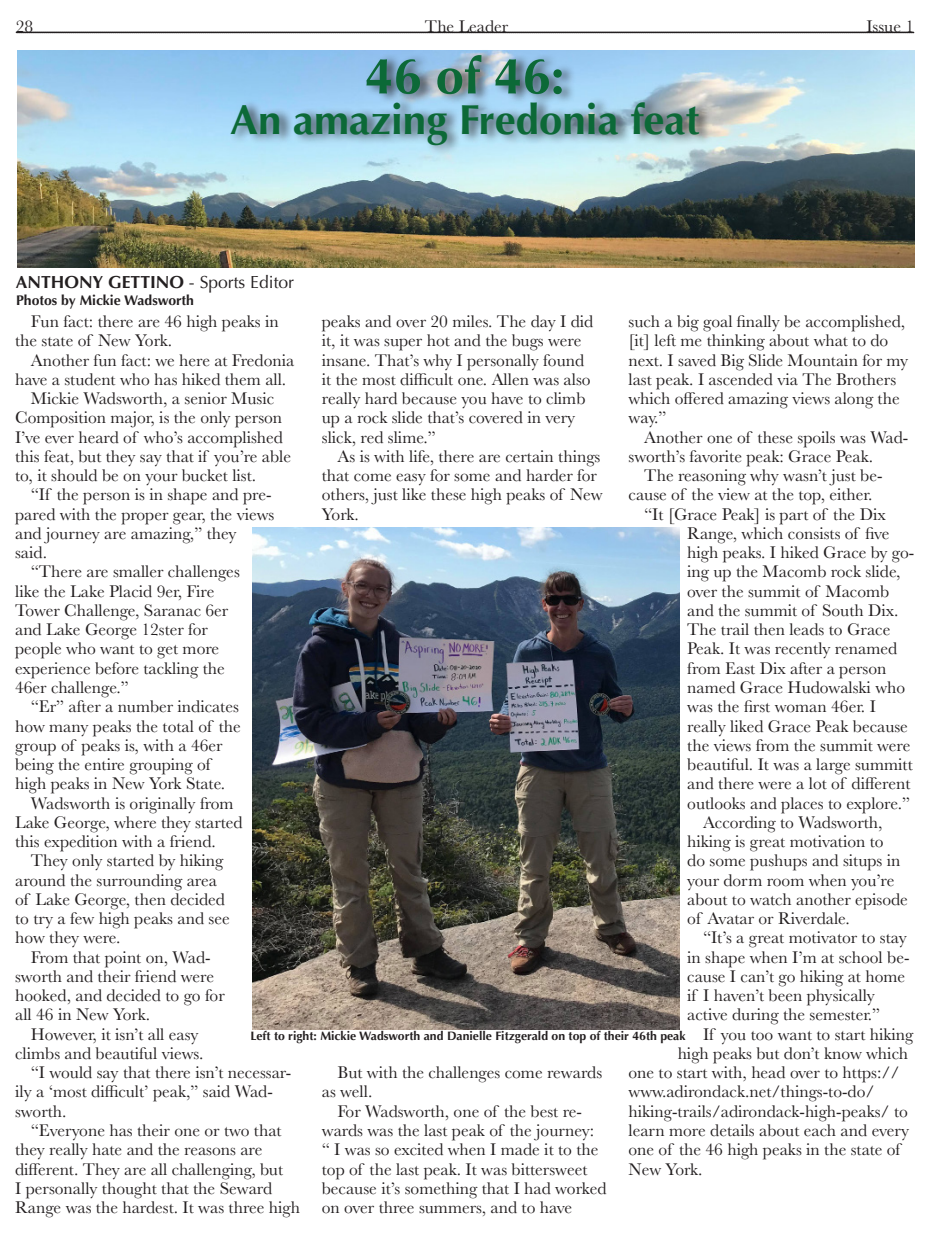
<style>
.page{position:relative;width:930px;height:1245px;background:#fff}
.page>*{position:absolute;margin:0;border:0;box-sizing:border-box;transform-origin:0 0}
.t1{font:700 50.75px "Optima";color:#0c6937}
.t2{font:700 42px "Optima";color:#0c6937}
.t3{font:17.5px/19.2px "Baskerville";color:#231f20}
.t4{font:700 17.5px "Optima";color:#231f20}
.t5{font:700 14px "Optima";color:#231f20}
.t6{font:700 12.25px "Optima";color:#231f20}
.s1{font-weight:400}
</style>
<div class="page">
<img style="left:18px;top:50px;width:896px;height:217px">
<svg style="left:15px;top:31px;width:899px;height:2px"></svg>
<div style="left:229px;top:49px;width:485px;height:107px;background:#231f20;opacity:.75"></div>
<img style="left:252px;top:528px;width:427px;height:500px">
<p class="t3" style="left:16px;top:17px;width:19px">28</p>
<p class="t3" style="left:425px;top:17px;width:85px">The Leader</p>
<p class="t3" style="left:866px;top:17px;width:49px">Issue 1</p>
<p class="t1" style="left:365px;top:47px;width:201px">46 of 46:</p>
<p class="t2" style="left:230px;top:95px;width:471px">An amazing Fredonia feat</p>
<p class="t4" style="left:16px;top:272px;width:280px">ANTHONY GETTINO <span class="s1">- Sports Editor</span></p>
<p class="t5" style="left:16px;top:292px;width:179px">Photos by Mickie Wadsworth</p>
<p class="t3" style="left:15px;top:312px;width:265px;text-indent:16px">Fun fact: there are 46 high peaks in the state of New York.</p>
<p class="t3" style="left:15px;top:350px;width:280px;text-indent:16px">Another fun fact: we here at Fredonia have a student who has hiked them all.</p>
<p class="t3" style="left:15px;top:389px;width:277px;text-indent:16px">Mickie Wadsworth, a senior Music Composition major, is the only person I’ve ever heard of who’s accomplished this feat, but they say that if you’re able to, it should be on your bucket list.</p>
<p class="t3" style="left:15px;top:485px;width:261px;text-indent:16px">“If the person is in shape and pre&shy;pared with the proper gear, the views and journey are amazing,” they<br>said.</p>
<p class="t3" style="left:15px;top:562px;width:226px;text-indent:16px">“There are smaller challenges like the Lake Placid 9er, Fire<br>Tower Challenge, Saranac 6er and Lake George 12ster for people who want to get more experience before tackling the<br>46er challenge.”</p>
<p class="t3" style="left:15px;top:697px;width:227px;text-indent:16px">“Er” after a number indicates how many peaks the total of the group of peaks is, with a 46er being the entire grouping of high peaks in New York State.</p>
<p class="t3" style="left:15px;top:793px;width:229px;text-indent:16px">Wadsworth is originally from<br>Lake George, where they started this expedition with a friend.</p>
<p class="t3" style="left:15px;top:851px;width:216px;text-indent:16px">They only started by hiking around the surrounding area of Lake George, then decided to try a few high peaks and see how they were.</p>
<p class="t3" style="left:15px;top:947px;width:211px;text-indent:16px">From that point on, Wad&shy;sworth and their friend were hooked, and decided to go for all 46 in New York.</p>
<p class="t3" style="left:15px;top:1024px;width:190px;text-align:right">However, it isn’t all easy climbs and beautiful views.</p>
<p class="t3" style="left:15px;top:1063px;width:278px;text-indent:16px">“I would say that there isn’t necessar&shy;ily a ‘most difficult’ peak,” said Wad&shy;sworth.</p>
<p class="t3" style="left:15px;top:1120px;width:286px;text-indent:16px">“Everyone has their one or two that they really hate and the reasons are different. They are all challenging, but<br>I personally thought that the Seward Range was the hardest. It was three high</p>
<p class="t3" style="left:322px;top:312px;width:273px">peaks and over 20 miles. The day I did it, it was super hot and the bugs were insane. That’s why I personally found it the most difficult one. Allen was also really hard because you have to climb up a rock slide that’s covered in very slick, red slime.”</p>
<p class="t3" style="left:322px;top:447px;width:282px;text-indent:16px">As is with life, there are certain things that come easy for some and harder for others, just like these high peaks of New<br>York.</p>
<p class="t3" style="left:628px;top:312px;width:281px">such a big goal finally be accomplished, [it] left me thinking about what to do next. I saved Big Slide Mountain for my last peak. I ascended via The Brothers which offered amazing views along the way.”</p>
<p class="t3" style="left:628px;top:427px;width:281px;text-indent:16px">Another one of these spoils was Wad&shy;sworth’s favorite peak: Grace Peak.</p>
<p class="t3" style="left:628px;top:466px;width:255px;text-indent:16px">The reasoning why wasn’t just be&shy;cause of the view at the top, either.</p>
<p class="t3" style="left:687px;top:504px;width:228px;text-indent:-43px">“It [Grace Peak] is part of the Dix<br>Range, which consists of five high peaks. I hiked Grace by go&shy;ing up the Macomb rock slide, over the summit of Macomb and the summit of South Dix.<br>The trail then leads to Grace<br>Peak. It was recently renamed from East Dix after a person named Grace Hudowalski who was the first woman 46er. I really liked Grace Peak because the views from the summit were beautiful. It was a large summitt and there were a lot of different outlooks and places to explore.”</p>
<p class="t3" style="left:687px;top:812px;width:222px;text-indent:16px">According to Wadsworth, hiking is great motivation to<br>do some pushups and situps in your dorm room when you’re about to watch another episode of Avatar or Riverdale.</p>
<p class="t3" style="left:687px;top:928px;width:224px;text-indent:16px">“It’s a great motivator to stay in shape when I’m at school be&shy;cause I can’t go hiking at home if I haven’t been physically active during the semester.”</p>
<p class="t3" style="left:702px;top:1024px;width:212px">If you too want to start hiking</p>
<p class="t3" style="left:677px;top:1043px;width:232px">high peaks but don’t know which</p>
<p class="t3" style="left:628px;top:1063px;width:273px">one to start with, head over to https://</p>
<p class="t3" style="left:628px;top:1082px;width:247px">www.adirondack.net/things-to-do/</p>
<p class="t3" style="left:628px;top:1101px;width:281px">hiking-trails/adirondack-high-peaks/ to</p>
<p class="t3" style="left:628px;top:1120px;width:282px">learn more details about each and every</p>
<p class="t3" style="left:628px;top:1140px;width:273px">one of the 46 high peaks in the state of</p>
<p class="t3" style="left:628px;top:1159px;width:75px">New York.</p>
<p class="t6" style="left:250px;top:1028px;width:436px">Left to right: Mickie Wadsworth and Danielle Fitzgerald on top of their 46th peak</p>
<p class="t3" style="left:322px;top:1063px;width:282px;text-indent:16px">But with the challenges come rewards as well.</p>
<p class="t3" style="left:322px;top:1101px;width:286px;text-indent:16px">For Wadsworth, one of the best re&shy;wards was the last peak of the journey: “ I was so excited when I made it to the top of the last peak. It was bittersweet because it’s something that I had worked on over three summers, and to have</p>
</div>
